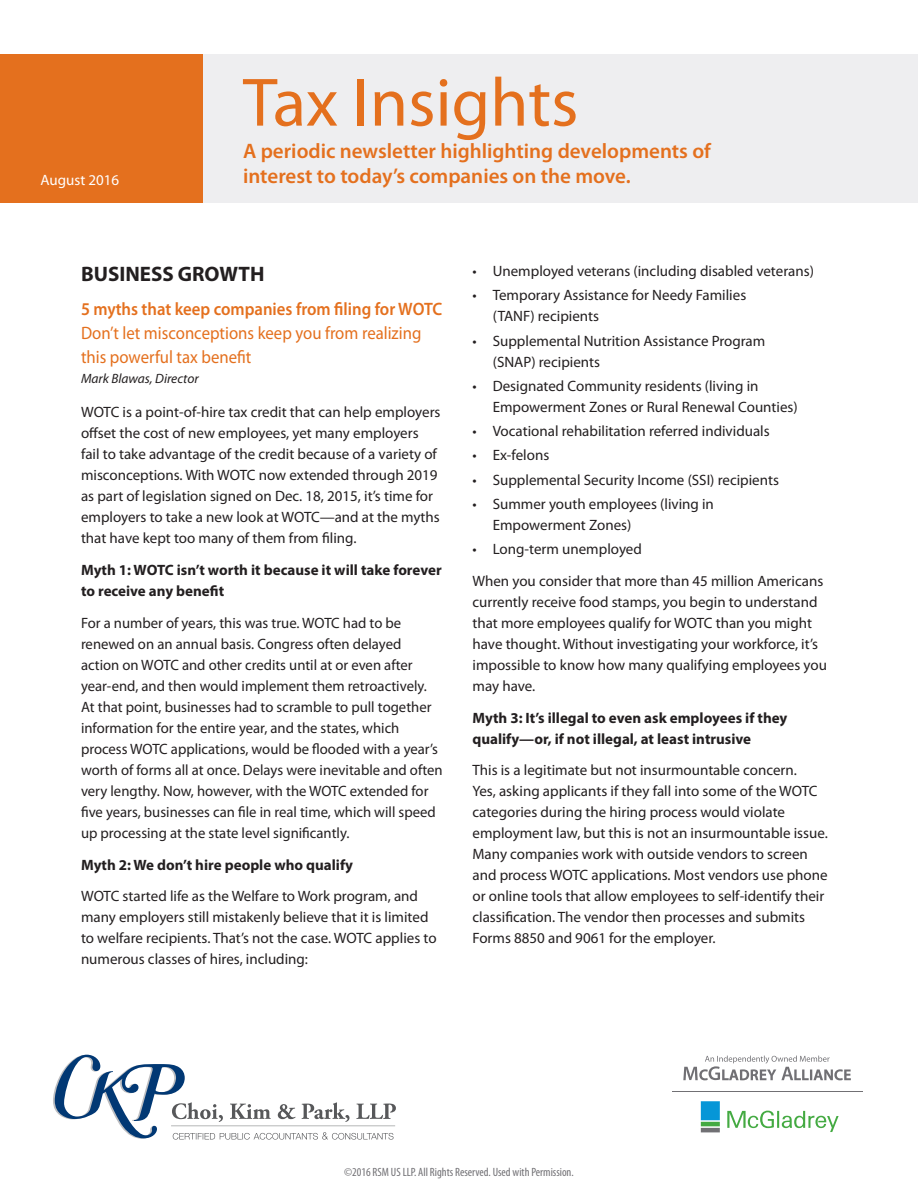
<style>
.page{position:relative;width:918px;height:1188px;background:#fff}
.page>*{position:absolute;margin:0;border:0;box-sizing:border-box;transform-origin:0 0}
.t1{font:69px "Myriad Pro";color:#e4701e}
.t2{font:600 21px/25.2px "Myriad Pro";color:#e4701e}
.t3{font:700 21px "Myriad Pro";color:#231f20}
.t4{font:18px/24px "Myriad Pro";color:#e4701e;scale:.93 1}
.t5{font:600 18px "Myriad Pro";color:#e4701e;scale:.93 1}
.t6{font:15px/21px "Myriad Pro";color:#231f20}
.t7{font:700 15px/21px "Myriad Pro";color:#231f20}
.t8{font:15px "Myriad Pro";color:#fff}
.t9{font:italic 13.5px "Myriad Pro";color:#231f20}
.t10{font:condensed 12px "Myriad Pro";color:#717074}
</style>
<div class="page">
<svg style="left:701px;top:1101px;width:19px;height:31px"></svg>
<svg style="left:727px;top:1111px;width:112px;height:21px"></svg>
<hr style="left:672px;top:1091px;width:190px;height:1px;background:#717074">
<svg style="left:683px;top:1056px;width:168px;height:24px"></svg>
<div style="left:0;top:54px;width:918px;height:148px;background:#eeeef0"></div>
<div style="left:0;top:54px;width:202px;height:148px;background:#e4701e"></div>
<svg style="left:53px;top:1055px;width:343px;height:85px"></svg>
<p class="t8" style="left:40px;top:170px;width:80px">August 2016</p>
<h1 class="t1" style="left:243px;top:60px;width:337px">Tax Insights</h1>
<h2 class="t2" style="left:243px;top:137px;width:469px">A periodic newsletter highlighting developments of interest to today’s companies on the move.</h2>
<h2 class="t3" style="left:81px;top:260px;width:185px">BUSINESS GROWTH</h2>
<p class="t5" style="left:81px;top:298px;width:390px">5 myths that keep companies from filing for WOTC</p>
<p class="t4" style="left:81px;top:321px;width:368px">Don’t let misconceptions keep you from realizing this powerful tax benefit</p>
<p class="t9" style="left:81px;top:370px;width:119px">Mark Blawas, Director</p>
<p class="t6" style="left:81px;top:401px;width:361px">WOTC is a point-of-hire tax credit that can help employers offset the cost of new employees, yet many employers fail to take advantage of the credit because of a variety of misconceptions. With WOTC now extended through 2019 as part of legislation signed on Dec. 18, 2015, it’s time for employers to take a new look at WOTC—and at the myths that have kept too many of them from filing.</p>
<p class="t7" style="left:81px;top:559px;width:362px">Myth 1: WOTC isn’t worth it because it will take forever to receive any benefit</p>
<p class="t6" style="left:81px;top:612px;width:363px">For a number of years, this was true. WOTC had to be renewed on an annual basis. Congress often delayed action on WOTC and other credits until at or even after year-end, and then would implement them retroactively.<br>At that point, businesses had to scramble to pull together information for the entire year, and the states, which process WOTC applications, would be flooded with a year’s worth of forms all at once. Delays were inevitable and often very lengthy. Now, however, with the WOTC extended for five years, businesses can file in real time, which will speed up processing at the state level significantly.</p>
<p class="t7" style="left:81px;top:854px;width:274px">Myth 2: We don’t hire people who qualify</p>
<p class="t6" style="left:81px;top:886px;width:357px">WOTC started life as the Welfare to Work program, and many employers still mistakenly believe that it is limited to welfare recipients. That’s not the case. WOTC applies to numerous classes of hires, including:</p>
<p class="t6" style="left:472px;top:260px;width:343px">• Unemployed veterans (including disabled veterans)</p>
<p class="t6" style="left:493px;top:285px;width:255px;text-indent:-20px">• Temporary Assistance for Needy Families (TANF) recipients</p>
<p class="t6" style="left:493px;top:330px;width:274px;text-indent:-20px">• Supplemental Nutrition Assistance Program (SNAP) recipients</p>
<p class="t6" style="left:493px;top:375px;width:307px;text-indent:-20px">• Designated Community residents (living in<br>Empowerment Zones or Rural Renewal Counties)</p>
<p class="t6" style="left:472px;top:420px;width:299px">• Vocational rehabilitation referred individuals</p>
<p class="t6" style="left:472px;top:445px;width:78px">• Ex-felons</p>
<p class="t6" style="left:472px;top:469px;width:308px">• Supplemental Security Income (SSI) recipients</p>
<p class="t6" style="left:493px;top:493px;width:223px;text-indent:-20px">• Summer youth employees (living in<br>Empowerment Zones)</p>
<p class="t6" style="left:472px;top:533px;width:352px;line-height:31.8px">• Long-term unemployed<br>When you consider that more than 45 million Americans</p>
<p class="t6" style="left:472px;top:591px;width:356px">currently receive food stamps, you begin to understand that more employees qualify for WOTC than you might have thought. Without investigating your workforce, it’s impossible to know how many qualifying employees you may have.</p>
<p class="t7" style="left:472px;top:707px;width:316px">Myth 3: It’s illegal to even ask employees if they qualify—or, if not illegal, at least intrusive</p>
<p class="t6" style="left:472px;top:760px;width:357px">This is a legitimate but not insurmountable concern.<br>Yes, asking applicants if they fall into some of the WOTC categories during the hiring process would violate employment law, but this is not an insurmountable issue.<br>Many companies work with outside vendors to screen and process WOTC applications. Most vendors use phone or online tools that allow employees to self-identify their classification. The vendor then processes and submits Forms 8850 and 9061 for the employer.</p>
<p class="t10" style="left:344px;top:1166px;width:231px">©2016 RSM US LLP. All Rights Reserved. Used with Permission.</p>
</div>
